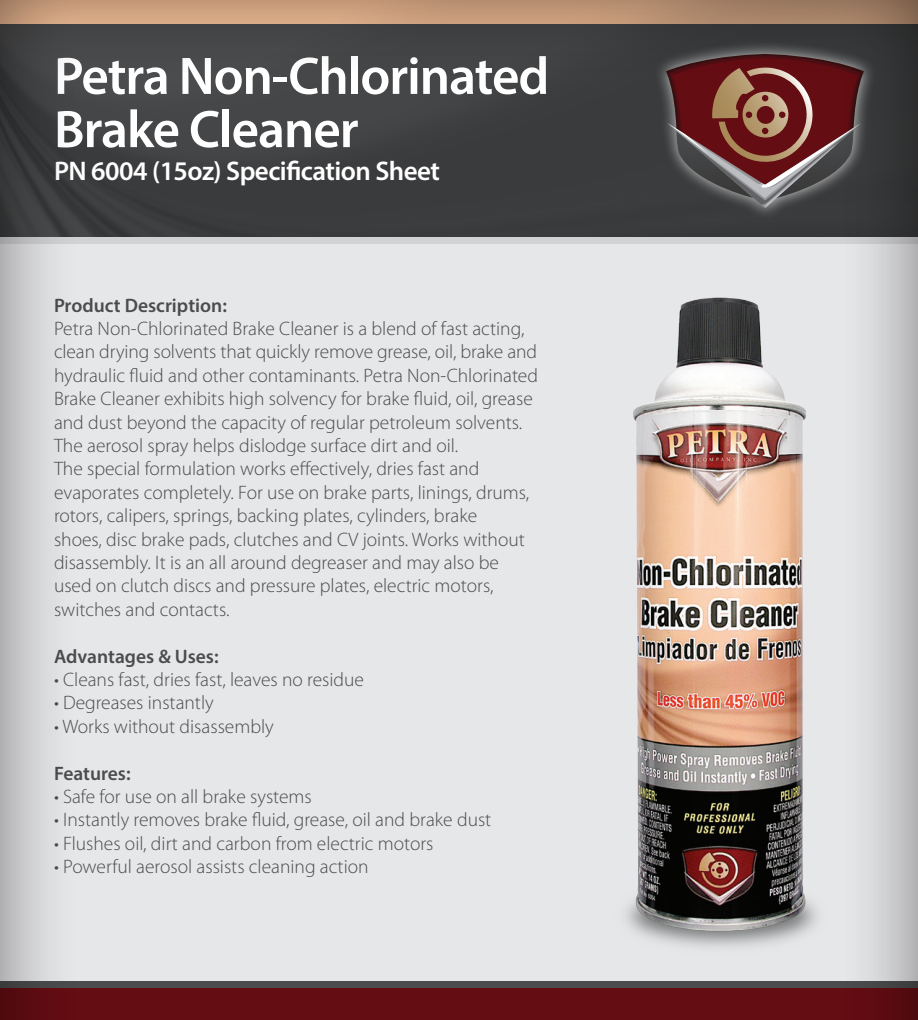
<style>
.page{position:relative;width:918px;height:1020px;background:#fff}
.page>*{position:absolute;margin:0;border:0;box-sizing:border-box;transform-origin:0 0}
.t1{font:600 53.25px/53.2px "Myriad Pro";letter-spacing:-.02em;color:#fff}
.t2{font:600 27px "Myriad Pro";letter-spacing:-.02em;color:#fff}
.t3{font:300 19.5px/23.4px "Myriad Pro";color:#4b4c4d}
.t4{font:600 19.5px "Myriad Pro";color:#4b4c4d}
</style>
<div class="page">
<div style="left:0;top:0;width:918px;height:1020px;background:#231f20;opacity:.75"></div>
<h1 class="t1" style="left:54px;top:48px;width:497px">Petra Non-Chlorinated<br>Brake Cleaner</h1>
<h2 class="t2" style="left:54px;top:153px;width:387px">PN 6004 (15oz) Specification Sheet</h2>
<p class="t4" style="left:54px;top:293px;width:174px">Product Description:</p>
<p class="t3" style="left:54px;top:317px;width:485px">Petra Non-Chlorinated Brake Cleaner is a blend of fast acting, clean drying solvents that quickly remove grease, oil, brake and hydraulic fluid and other contaminants. Petra Non-Chlorinated Brake Cleaner exhibits high solvency for brake fluid, oil, grease and dust beyond the capacity of regular petroleum solvents.<br>The aerosol spray helps dislodge surface dirt and oil.<br>The special formulation works effectively, dries fast and evaporates completely. For use on brake parts, linings, drums, rotors, calipers, springs, backing plates, cylinders, brake<br>shoes, disc brake pads, clutches and CV joints. Works without disassembly. It is an all around degreaser and may also be used on clutch discs and pressure plates, electric motors, switches and contacts.</p>
<p class="t4" style="left:54px;top:644px;width:166px">Advantages &amp; Uses:</p>
<p class="t3" style="left:54px;top:668px;width:311px">• Cleans fast, dries fast, leaves no residue</p>
<p class="t3" style="left:54px;top:691px;width:161px">• Degreases instantly</p>
<p class="t3" style="left:54px;top:714px;width:221px">• Works without disassembly</p>
<p class="t4" style="left:54px;top:761px;width:78px">Features:</p>
<p class="t3" style="left:54px;top:785px;width:259px">• Safe for use on all brake systems</p>
<p class="t3" style="left:54px;top:808px;width:439px">• Instantly removes brake fluid, grease, oil and brake dust</p>
<p class="t3" style="left:54px;top:831px;width:381px">• Flushes oil, dirt and carbon from electric motors</p>
<p class="t3" style="left:54px;top:855px;width:316px">• Powerful aerosol assists cleaning action</p>
</div>
